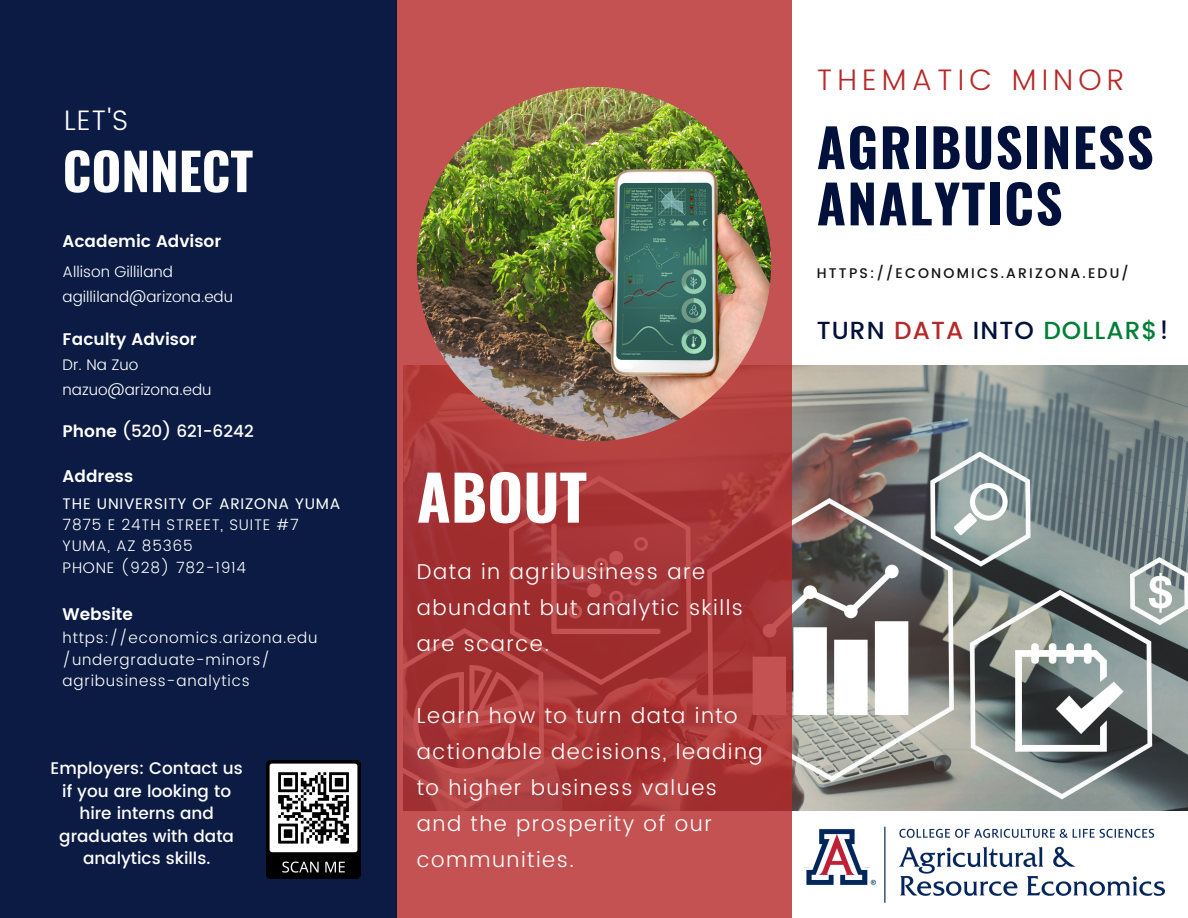
<style>
.page{position:relative;width:1188px;height:918px;background:#fff}
.page>*{position:absolute;margin:0;border:0;box-sizing:border-box;transform-origin:0 0}
.t1{font:700 61.8px "Oswald";color:#fff}
.t2{font:700 52.8px/56.2px "Oswald";letter-spacing:.03em;color:#01113b}
.t3{font:700 51.15px "Oswald";color:#fff}
.t4{font:300 29.7px "Poppins";letter-spacing:.175em;color:#b62929}
.t5{font:300 28.2px "Poppins";color:#fff}
.t6{font:500 24.75px "Poppins";letter-spacing:.045em;color:#01113b}
.t7{font:300 21.45px/36px "Poppins";letter-spacing:.07em;color:#fff}
.t8{font:500 16.8px/22.5px "Poppins";color:#fff;text-align:center}
.t9{font:600 16.8px "Poppins";color:#fff}
.t10{font:300 15.3px/21.3px "Poppins";letter-spacing:.05em;color:#fff}
.t11{font:300 15.3px "Poppins";color:#fff}
.t12{font:15.3px "Poppins";letter-spacing:.05em;color:#fff}
.t13{font:500 13.95px "Poppins";letter-spacing:.155em;color:#141414}
.s1{font-weight:600}
.s2{color:#b62929}
.s3{color:#008037}
</style>
<div class="page">
<img style="left:792px;top:366px;width:396px;height:444px">
<svg style="left:396px;top:0;width:396px;height:918px;background:#af4041"></svg>
<div style="left:0;top:0;width:396px;height:918px;background:#0b1b43"></div>
<img style="left:417px;top:87px;width:354px;height:354px;border-radius:50%">
<img style="left:805px;top:826px;width:360px;height:77px">
<img style="left:266px;top:760px;width:95px;height:119px">
<p class="t5" style="left:64px;top:104px;width:66px">LET'S</p>
<p class="t3" style="left:63px;top:131px;width:192px">CONNECT</p>
<p class="t9" style="left:63px;top:232px;width:160px">Academic Advisor</p>
<p class="t11" style="left:63px;top:263px;width:112px">Allison Gilliland</p>
<p class="t11" style="left:63px;top:288px;width:172px">agilliland@arizona.edu</p>
<p class="t9" style="left:63px;top:329px;width:136px">Faculty Advisor</p>
<p class="t10" style="left:63px;top:354px;width:77px">Dr. Na Zuo</p>
<p class="t11" style="left:63px;top:381px;width:150px">nazuo@arizona.edu</p>
<p class="t8" style="left:63px;top:420px;width:193px"><span class="s1">Phone</span> (520) 621-6242</p>
<p class="t9" style="left:63px;top:466px;width:72px">Address</p>
<p class="t12" style="left:63px;top:495px;width:279px">THE UNIVERSITY OF ARIZONA YUMA</p>
<p class="t10" style="left:63px;top:514px;width:237px">7875 E 24TH STREET, SUITE #7</p>
<p class="t10" style="left:63px;top:536px;width:132px">YUMA, AZ 85365</p>
<p class="t10" style="left:63px;top:557px;width:185px">PHONE (928) 782-1914</p>
<p class="t9" style="left:63px;top:605px;width:72px">Website</p>
<p class="t10" style="left:63px;top:627px;width:256px">https://economics.arizona.edu /undergraduate-minors/ agribusiness-analytics</p>
<p class="t8" style="left:51px;top:757px;width:194px">Employers: Contact us if you are looking to hire interns and graduates with data analytics skills.</p>
<p class="t1" style="left:417px;top:449px;width:172px">ABOUT</p>
<p class="t7" style="left:417px;top:553px;width:328px">Data in agribusiness are abundant but analytic skills are scarce.</p>
<p class="t7" style="left:417px;top:697px;width:347px">Learn how to turn data into actionable decisions, leading to higher business values and the prosperity of our communities.</p>
<p class="t4" style="left:817px;top:63px;width:309px">THEMATIC MINOR</p>
<p class="t2" style="left:817px;top:117px;width:338px">AGRIBUSINESS<br>ANALYTICS</p>
<p class="t13" style="left:817px;top:265px;width:313px">HTTPS://ECONOMICS.ARIZONA.EDU/</p>
<p class="t6" style="left:817px;top:316px;width:354px">TURN <span class="s2">DATA</span> INTO <span class="s3">DOLLAR$</span>!</p>
</div>
